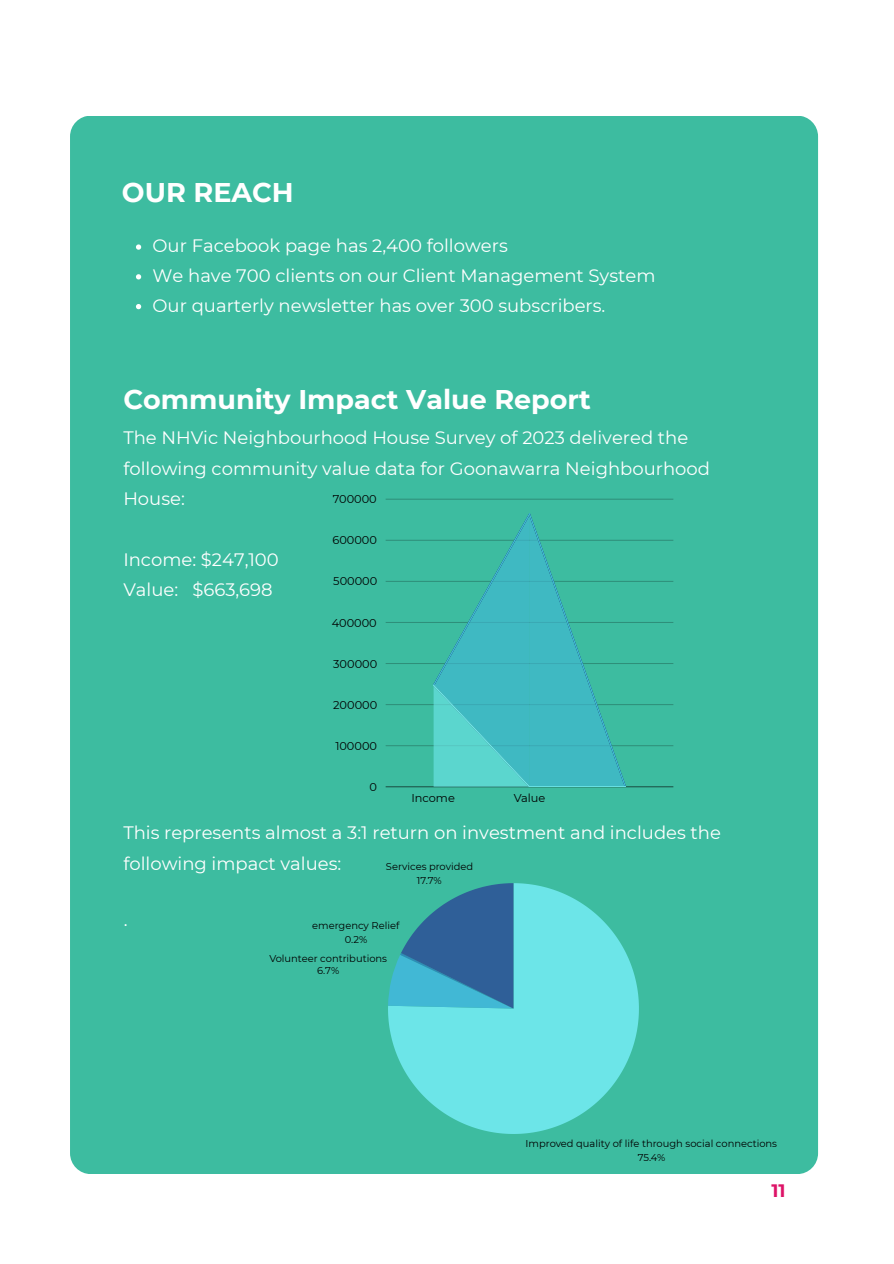
<style>
.page{position:relative;width:894px;height:1264px;background:#fff}
.page>*{position:absolute;margin:0;border:0;box-sizing:border-box;transform-origin:0 0}
.t1{font:700 27px "Montserrat";color:#fff}
.t2{font:18px/30.3px "Montserrat";color:#fff}
.t3{font:700 18px "Montserrat";color:#dd1367}
.t4{font:11.4px "Montserrat";color:#000}
.t5{font:9.9px/14.1px "Montserrat";color:#000;text-align:center}
</style>
<div class="page">
<div style="left:70px;top:116px;width:747px;height:1057px;background:#3dbca0;border-radius:21px"></div>
<svg style="left:136px;top:244px;width:5px;height:6px"></svg>
<svg style="left:136px;top:274px;width:5px;height:5px"></svg>
<svg style="left:136px;top:304px;width:5px;height:5px"></svg>
<hr style="left:385px;top:786px;width:288px;height:1px;background:#000;opacity:.6">
<hr style="left:385px;top:745px;width:288px;height:1px;background:#319780">
<hr style="left:385px;top:704px;width:288px;height:1px;background:#2f927c">
<hr style="left:385px;top:663px;width:288px;height:1px;background:#2e8f79">
<hr style="left:385px;top:622px;width:288px;height:1px;background:#2e8f7a">
<hr style="left:385px;top:581px;width:288px;height:1px;background:#2f937d">
<hr style="left:385px;top:540px;width:288px;height:1px;background:#319781">
<hr style="left:385px;top:499px;width:288px;height:1px;background:#329b84">
<svg style="left:433px;top:513px;width:192px;height:273px"></svg>
<hr style="left:529px;top:786px;width:96px;height:1px;background:#6ce5e8">
<svg style="left:388px;top:883px;width:250px;height:250px;fill:#6ce5e8"></svg>
<svg style="left:388px;top:883px;width:126px;height:125px"></svg>
<p class="t1" style="left:122px;top:175px;width:173px">OUR REACH</p>
<p class="t2" style="left:152px;top:231px;width:356px">Our Facebook page has 2,400 followers</p>
<p class="t2" style="left:152px;top:260px;width:504px">We have 700 clients on our Client Management System</p>
<p class="t2" style="left:152px;top:290px;width:454px">Our quarterly newsletter has over 300 subscribers.</p>
<p class="t1" style="left:123px;top:383px;width:469px">Community Impact Value Report</p>
<p class="t2" style="left:123px;top:422px;width:588px">The NHVic Neighbourhood House Survey of 2023 delivered the following community value data for Goonawarra Neighbourhood<br>House:</p>
<p class="t4" style="left:332px;top:492px;width:46px">700000</p>
<p class="t2" style="left:123px;top:544px;width:157px">Income: $247,100</p>
<p class="t2" style="left:123px;top:574px;width:151px">Value: $663,698</p>
<p class="t4" style="left:332px;top:533px;width:46px">600000</p>
<p class="t4" style="left:333px;top:574px;width:45px">500000</p>
<p class="t4" style="left:331px;top:615px;width:47px">400000</p>
<p class="t4" style="left:333px;top:656px;width:45px">300000</p>
<p class="t4" style="left:333px;top:697px;width:45px">200000</p>
<p class="t4" style="left:335px;top:738px;width:43px">100000</p>
<p class="t4" style="left:369px;top:779px;width:9px">0</p>
<p class="t4" style="left:411px;top:790px;width:45px">Income</p>
<p class="t4" style="left:513px;top:790px;width:33px">Value</p>
<p class="t2" style="left:123px;top:817px;width:599px">This represents almost a 3:1 return on investment and includes the following impact values:</p>
<p class="t5" style="left:386px;top:859px;width:89px">Services provided<br>17.7%</p>
<p class="t2" style="left:123px;top:908px;width:6px">·</p>
<p class="t5" style="left:312px;top:918px;width:89px">emergency Relief<br>0.2%</p>
<p class="t5" style="left:269px;top:952px;width:119px;line-height:12px">Volunteer contributions<br>6.7%</p>
<p class="t5" style="left:525px;top:1135px;width:253px">Improved quality of life through social connections<br>75.4%</p>
<h1 class="t3" style="left:771px;top:1179px;width:16px">11</h1>
</div>
